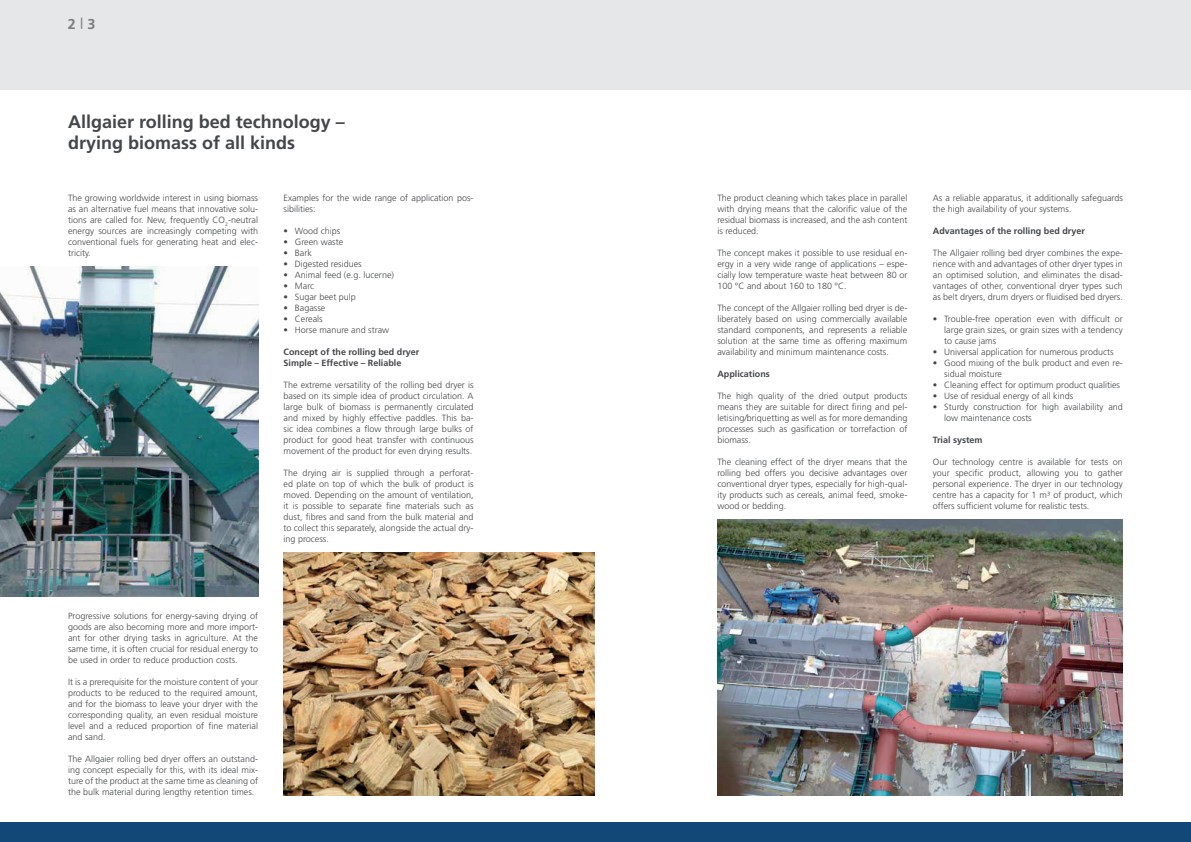
<style>
.page{position:relative;width:1191px;height:842px;background:#fff}
.page>*{position:absolute;margin:0;border:0;box-sizing:border-box;transform-origin:0 0}
.t1{font:700 18px/21.6px "Frutiger";color:#43464a}
.t2{font:700 14.3px "Frutiger";color:#7b7d80}
.t3{font:300 9px/11px "Frutiger";color:#43464a;text-align:justify}
.t4{font:700 9px/11px "Frutiger";color:#43464a}
</style>
<div class="page">
<img style="left:283px;top:553px;width:312px;height:242px">
<img style="left:0;top:267px;width:258px;height:330px">
<img style="left:717px;top:520px;width:406px;height:275px">
<div style="left:0;top:0;width:1191px;height:89px;background:#e6e7e9"></div>
<div style="left:0;top:822px;width:1191px;height:20px;background:#124877"></div>
<h2 class="t2" style="left:68px;top:16px;width:29px">2 <sup>|</sup> 3</h2>
<h1 class="t1" style="left:68px;top:111px;width:278px">Allgaier rolling bed technology – drying biomass of all kinds</h1>
<p class="t3" style="left:68px;top:192px;width:191px">The growing worldwide interest in using biomass as an alternative fuel means that innovative solu&shy;tions are called for. New, frequently CO<sub>2</sub>-neutral energy sources are increasingly competing with conventional fuels for generating heat and elec&shy;tricity.</p>
<p class="t3" style="left:283px;top:192px;width:191px">Examples for the wide range of application pos&shy;sibilities:</p>
<p class="t3" style="left:283px;top:225px;width:58px">• Wood chips</p>
<p class="t3" style="left:283px;top:236px;width:61px">• Green waste</p>
<p class="t3" style="left:283px;top:247px;width:30px">• Bark</p>
<p class="t3" style="left:283px;top:258px;width:80px">• Digested residues</p>
<p class="t3" style="left:283px;top:269px;width:112px">• Animal feed (e.g. lucerne)</p>
<p class="t3" style="left:283px;top:280px;width:32px">• Marc</p>
<p class="t3" style="left:283px;top:291px;width:74px">• Sugar beet pulp</p>
<p class="t3" style="left:283px;top:302px;width:43px">• Bagasse</p>
<p class="t3" style="left:283px;top:313px;width:41px">• Cereals</p>
<p class="t3" style="left:283px;top:324px;width:107px">• Horse manure and straw</p>
<p class="t4" style="left:283px;top:346px;width:137px">Concept of the rolling bed dryer<br>Simple – Effective – Reliable</p>
<p class="t3" style="left:283px;top:379px;width:191px">The extreme versatility of the rolling bed dryer is based on its simple idea of product circulation. A large bulk of biomass is permanently circulated and mixed by highly effective paddles. This ba&shy;sic idea combines a flow through large bulks of product for good heat transfer with continuous movement of the product for even drying results.</p>
<p class="t3" style="left:283px;top:467px;width:191px">The drying air is supplied through a perforat&shy;ed plate on top of which the bulk of product is moved. Depending on the amount of ventilation, it is possible to separate fine materials such as dust, fibres and sand from the bulk material and to collect this separately, alongside the actual dry&shy;ing process.</p>
<p class="t3" style="left:68px;top:610px;width:191px">Progressive solutions for energy-saving drying of goods are also becoming more and more import&shy;ant for other drying tasks in agriculture. At the same time, it is often crucial for residual energy to be used in order to reduce production costs.</p>
<p class="t3" style="left:68px;top:676px;width:191px">It is a prerequisite for the moisture content of your products to be reduced to the required amount, and for the biomass to leave your dryer with the corresponding quality, an even residual moisture level and a reduced proportion of fine material and sand.</p>
<p class="t3" style="left:68px;top:753px;width:191px">The Allgaier rolling bed dryer offers an outstand&shy;ing concept especially for this, with its ideal mix&shy;ture of the product at the same time as cleaning of the bulk material during lengthy retention times.</p>
<p class="t3" style="left:717px;top:192px;width:191px">The product cleaning which takes place in parallel with drying means that the calorific value of the residual biomass is increased, and the ash content is reduced.</p>
<p class="t3" style="left:717px;top:247px;width:191px">The concept makes it possible to use residual en&shy;ergy in a very wide range of applications – espe&shy;cially low temperature waste heat between 80 or 100 °C and about 160 to 180 °C.</p>
<p class="t3" style="left:717px;top:302px;width:191px">The concept of the Allgaier rolling bed dryer is de&shy;liberately based on using commercially available standard components, and represents a reliable solution at the same time as offering maximum availability and minimum maintenance costs.</p>
<p class="t4" style="left:717px;top:368px;width:54px">Applications</p>
<p class="t3" style="left:717px;top:390px;width:191px">The high quality of the dried output products means they are suitable for direct firing and pel&shy;letising/briquetting as well as for more demanding processes such as gasification or torrefaction of biomass.</p>
<p class="t3" style="left:717px;top:456px;width:191px">The cleaning effect of the dryer means that the rolling bed offers you decisive advantages over conventional dryer types, especially for high-qual&shy;ity products such as cereals, animal feed, smoke&shy;wood or bedding.</p>
<p class="t3" style="left:933px;top:192px;width:191px">As a reliable apparatus, it additionally safeguards the high availability of your systems.</p>
<p class="t4" style="left:933px;top:225px;width:153px">Advantages of the rolling bed dryer</p>
<p class="t3" style="left:933px;top:247px;width:191px">The Allgaier rolling bed dryer combines the expe&shy;rience with and advantages of other dryer types in an optimised solution, and eliminates the disad&shy;vantages of other, conventional dryer types such as belt dryers, drum dryers or fluidised bed dryers.</p>
<p class="t3" style="left:944px;top:313px;width:180px;text-indent:-11px">• Trouble-free operation even with difficult or large grain sizes, or grain sizes with a tendency to cause jams</p>
<p class="t3" style="left:933px;top:346px;width:182px">• Universal application for numerous products</p>
<p class="t3" style="left:944px;top:357px;width:180px;text-indent:-11px">• Good mixing of the bulk product and even re&shy;sidual moisture</p>
<p class="t3" style="left:933px;top:379px;width:189px">• Cleaning effect for optimum product qualities</p>
<p class="t3" style="left:933px;top:390px;width:142px">• Use of residual energy of all kinds</p>
<p class="t3" style="left:944px;top:401px;width:180px;text-indent:-11px">• Sturdy construction for high availability and low maintenance costs</p>
<p class="t4" style="left:933px;top:434px;width:51px">Trial system</p>
<p class="t3" style="left:933px;top:456px;width:191px">Our technology centre is available for tests on your specific product, allowing you to gather personal experience. The dryer in our technology centre has a capacity for 1 m³ of product, which offers sufficient volume for realistic tests.</p>
</div>
